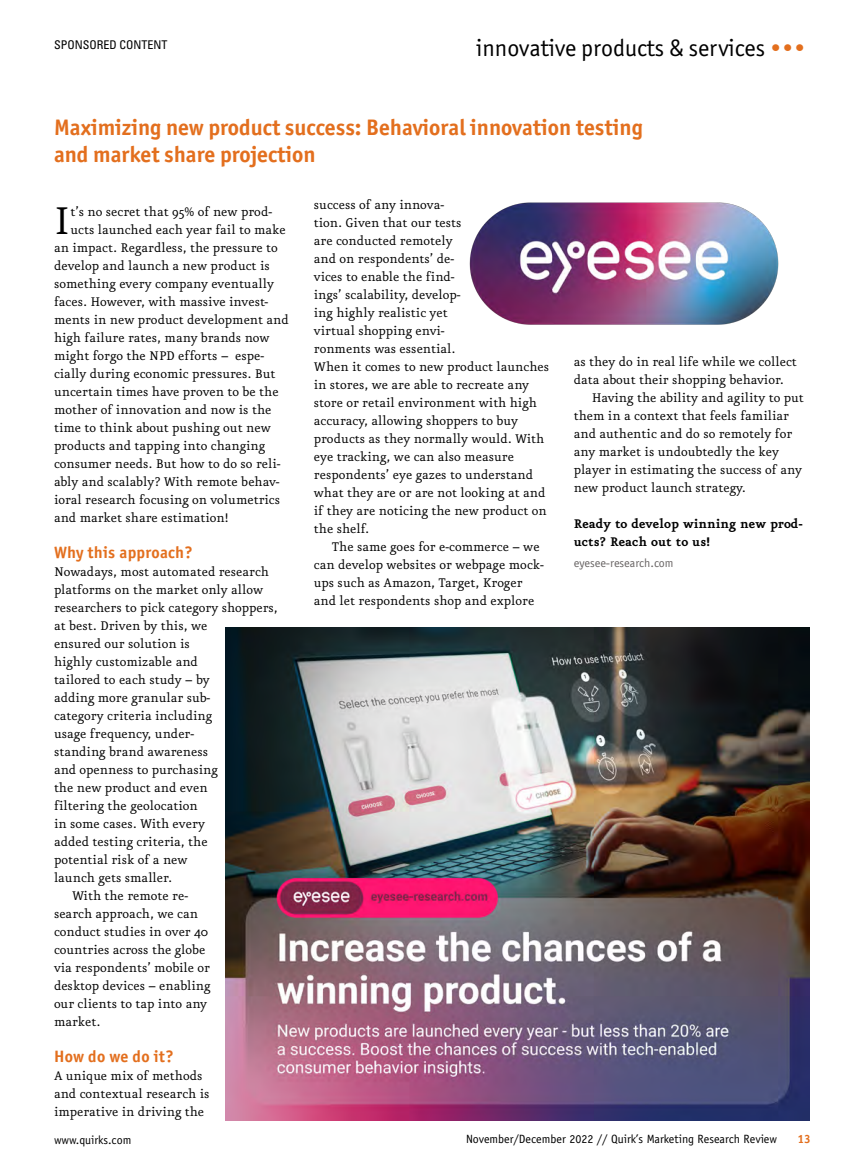
<style>
.page{position:relative;width:864px;height:1175px;background:#fff}
.page>*{position:absolute;margin:0;border:0;box-sizing:border-box;transform-origin:0 0}
.t1{font:46.2px "Eureka";color:#000}
.t2{font:24px "Officina Sans ITC Std";color:#000}
.t3{font:700 22.5px/27px "Officina Sans ITC Std";color:#e36f1e}
.t4{font:700 16.5px "Officina Sans ITC Std";letter-spacing:.02em;color:#e36f1e}
.t5{font:15px/18px "Eureka";color:#000}
.t6{font:700 15px/18px "Eureka";color:#000}
.t7{font:12px "Officina Sans Std";color:#000}
.t8{font:12px "Officina Sans ITC Std";color:#686464}
.t9{font:condensed 12px "Univers LT Std";color:#000}
.t10{font:700 12px "Officina Sans Std";color:#e36f1e}
.s1{color:#e36f1e}
</style>
<div class="page">
<img style="left:226px;top:627px;width:584px;height:493px">
<img style="left:469px;top:202px;width:310px;height:123px">
<p class="t9" style="left:54px;top:37px;width:115px">SPONSORED CONTENT</p>
<h2 class="t2" style="left:476px;top:34px;width:331px">innovative products &amp; services <span class="s1">•••</span></h2>
<h3 class="t3" style="left:54px;top:114px;width:590px">Maximizing new product success: Behavioral innovation testing and market share projection</h3>
<h1 class="t1" style="left:54px;top:200px;width:18px">I</h1>
<p class="t5" style="left:70px;top:203px;width:203px">t’s no secret that 95% of new prod-</p>
<p class="t5" style="left:314px;top:196px;width:237px">success of any innova-<br>tion. Given that our tests<br>are conducted remotely<br>and on respondents’ de-<br>vices to enable the find-<br>ings’ scalability, develop-<br>ing highly realistic yet<br>virtual shopping envi-<br>ronments was essential.<br>When it comes to new product launches in stores, we are able to recreate any store or retail environment with high accuracy, allowing shoppers to buy products as they normally would. With eye tracking, we can also measure respondents’ eye gazes to understand what they are or are not looking at and if they are noticing the new product on the shelf.</p>
<p class="t5" style="left:314px;top:538px;width:232px;text-indent:18px">The same goes for e-commerce – we can develop websites or webpage mock&shy;ups such as Amazon, Target, Kroger and let respondents shop and explore</p>
<p class="t5" style="left:70px;top:221px;width:217px">ucts launched each year fail to make</p>
<p class="t5" style="left:54px;top:239px;width:225px">an impact. Regardless, the pressure to</p>
<p class="t5" style="left:54px;top:257px;width:217px">develop and launch a new product is</p>
<p class="t5" style="left:54px;top:275px;width:221px">something every company eventually</p>
<p class="t5" style="left:54px;top:293px;width:216px">faces. However, with massive invest-</p>
<p class="t5" style="left:54px;top:311px;width:236px">ments in new product development and</p>
<p class="t5" style="left:54px;top:329px;width:217px">high failure rates, many brands now</p>
<p class="t5" style="left:54px;top:347px;width:212px">might forgo the NPD efforts – espe-</p>
<p class="t5" style="left:54px;top:365px;width:223px">cially during economic pressures. But</p>
<p class="t5" style="left:54px;top:383px;width:226px">uncertain times have proven to be the</p>
<p class="t5" style="left:54px;top:401px;width:219px">mother of innovation and now is the</p>
<p class="t5" style="left:54px;top:419px;width:218px">time to think about pushing out new</p>
<p class="t5" style="left:54px;top:437px;width:213px">products and tapping into changing</p>
<p class="t5" style="left:54px;top:455px;width:228px">consumer needs. But how to do so reli-</p>
<p class="t5" style="left:54px;top:473px;width:227px">ably and scalably? With remote behav-</p>
<p class="t5" style="left:54px;top:491px;width:228px">ioral research focusing on volumetrics</p>
<p class="t5" style="left:54px;top:509px;width:176px">and market share estimation!</p>
<p class="t4" style="left:54px;top:542px;width:140px">Why this approach?</p>
<p class="t5" style="left:54px;top:563px;width:217px">Nowadays, most automated research</p>
<p class="t5" style="left:54px;top:581px;width:211px">platforms on the market only allow</p>
<p class="t5" style="left:54px;top:599px;width:225px">researchers to pick category shoppers,</p>
<p class="t5" style="left:54px;top:617px;width:155px">at best. Driven by this, we</p>
<p class="t5" style="left:54px;top:635px;width:137px">ensured our solution is</p>
<p class="t5" style="left:54px;top:653px;width:145px">highly customizable and</p>
<p class="t5" style="left:54px;top:671px;width:157px">tailored to each study – by</p>
<p class="t5" style="left:54px;top:689px;width:158px">adding more granular sub-</p>
<p class="t5" style="left:54px;top:707px;width:160px">category criteria including</p>
<p class="t5" style="left:54px;top:725px;width:142px">usage frequency, under-</p>
<p class="t5" style="left:54px;top:743px;width:156px">standing brand awareness</p>
<p class="t5" style="left:54px;top:761px;width:165px">and openness to purchasing</p>
<p class="t5" style="left:54px;top:779px;width:155px">the new product and even</p>
<p class="t5" style="left:54px;top:797px;width:145px">filtering the geolocation</p>
<p class="t5" style="left:54px;top:815px;width:153px">in some cases. With every</p>
<p class="t5" style="left:54px;top:833px;width:155px">added testing criteria, the</p>
<p class="t5" style="left:54px;top:851px;width:135px">potential risk of a new</p>
<p class="t5" style="left:54px;top:869px;width:119px">launch gets smaller.</p>
<p class="t5" style="left:72px;top:887px;width:118px">With the remote re-</p>
<p class="t5" style="left:54px;top:905px;width:145px">search approach, we can</p>
<p class="t5" style="left:54px;top:923px;width:156px">conduct studies in over 40</p>
<p class="t5" style="left:54px;top:941px;width:153px">countries across the globe</p>
<p class="t5" style="left:54px;top:959px;width:158px">via respondents’ mobile or</p>
<p class="t5" style="left:54px;top:977px;width:158px">desktop devices – enabling</p>
<p class="t5" style="left:54px;top:995px;width:155px">our clients to tap into any</p>
<p class="t5" style="left:54px;top:1013px;width:48px">market.</p>
<p class="t4" style="left:54px;top:1046px;width:121px">How do we do it?</p>
<p class="t5" style="left:54px;top:1067px;width:157px">A unique mix of methods and contextual research is imperative in driving the</p>
<p class="t5" style="left:574px;top:353px;width:225px">as they do in real life while we collect</p>
<p class="t5" style="left:574px;top:371px;width:212px">data about their shopping behavior.</p>
<p class="t5" style="left:592px;top:389px;width:214px">Having the ability and agility to put</p>
<p class="t5" style="left:574px;top:407px;width:217px">them in a context that feels familiar</p>
<p class="t5" style="left:574px;top:425px;width:220px">and authentic and do so remotely for</p>
<p class="t5" style="left:574px;top:443px;width:207px">any market is undoubtedly the key</p>
<p class="t5" style="left:574px;top:461px;width:230px">player in estimating the success of any</p>
<p class="t5" style="left:574px;top:479px;width:174px">new product launch strategy.</p>
<p class="t6" style="left:574px;top:515px;width:230px">Ready to develop winning new prod&shy;ucts? Reach out to us!</p>
<p class="t8" style="left:574px;top:556px;width:101px">eyesee-research.com</p>
<p class="t7" style="left:54px;top:1132px;width:79px">www.quirks.com</p>
<p class="t7" style="left:466px;top:1132px;width:312px">November/December 2022 // Quirk’s Marketing Research Review</p>
<p class="t10" style="left:797px;top:1131px;width:15px">13</p>
</div>
